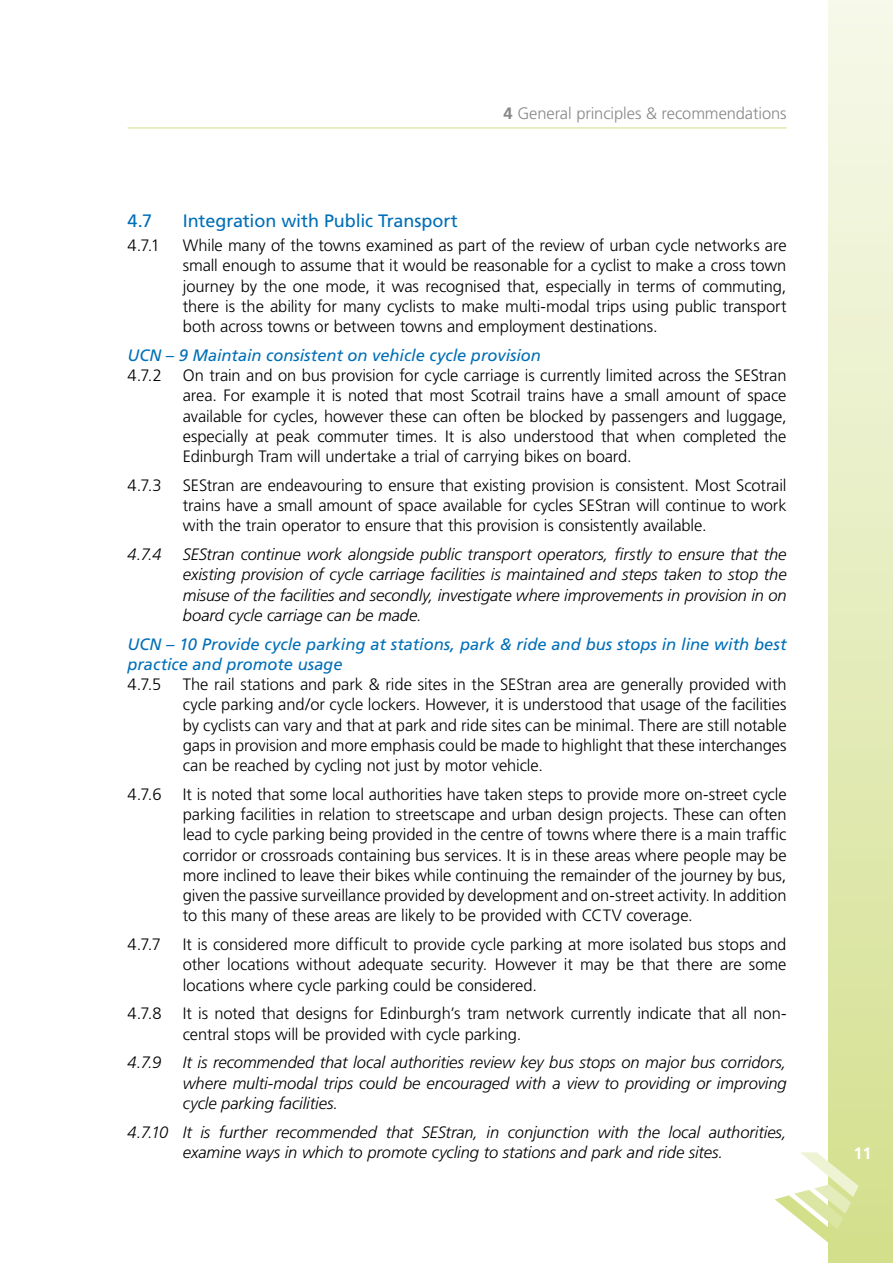
<style>
.page{position:relative;width:893px;height:1263px;background:#fff}
.page>*{position:absolute;margin:0;border:0;box-sizing:border-box;transform-origin:0 0}
.t1{font:18px "Frutiger";letter-spacing:-.005em;color:#006fb7}
.t2{font:300 16.5px/20.2px "Frutiger";letter-spacing:-.005em;color:#000;text-align:justify}
.t3{font:italic 300 16.5px/20.2px "Frutiger";letter-spacing:-.005em;color:#000;text-align:justify}
.t4{font:italic 16.5px/20.2px "Frutiger";letter-spacing:-.005em;color:#006fb7}
.t5{font:300 16.5px "Frutiger";letter-spacing:-.005em;color:#87888a}
.t6{font:700 16.5px "Frutiger";color:#fff}
.s1{font-weight:700}
</style>
<div class="page">
<hr style="left:128px;top:128px;width:659px;height:1px;background:#d3df89">
<div style="left:829px;top:0;width:64px;height:1263px;background:linear-gradient(to bottom,#f7f9eb,#d4df8d)"></div>
<svg style="left:775px;top:1152px;width:84px;height:92px"></svg>
<p class="t5" style="left:504px;top:104px;width:284px"><span class="s1">4</span> General principles &amp; recommendations</p>
<p class="t1" style="left:128px;top:210px;width:26px">4.7</p>
<p class="t1" style="left:183px;top:210px;width:277px">Integration with Public Transport</p>
<p class="t2" style="left:128px;top:236px;width:34px">4.7.1</p>
<p class="t2" style="left:183px;top:236px;width:605px">While many of the towns examined as part of the review of urban cycle networks are small enough to assume that it would be reasonable for a cyclist to make a cross town journey by the one mode, it was recognised that, especially in terms of commuting, there is the ability for many cyclists to make multi-modal trips using public transport both across towns or between towns and employment destinations.</p>
<p class="t4" style="left:128px;top:345px;width:415px">UCN – 9 Maintain consistent on vehicle cycle provision</p>
<p class="t2" style="left:128px;top:366px;width:36px">4.7.2</p>
<p class="t2" style="left:183px;top:366px;width:605px">On train and on bus provision for cycle carriage is currently limited across the SEStran area. For example it is noted that most Scotrail trains have a small amount of space available for cycles, however these can often be blocked by passengers and luggage, especially at peak commuter times. It is also understood that when completed the Edinburgh Tram will undertake a trial of carrying bikes on board.</p>
<p class="t2" style="left:128px;top:475px;width:36px">4.7.3</p>
<p class="t2" style="left:183px;top:475px;width:605px">SEStran are endeavouring to ensure that existing provision is consistent. Most Scotrail trains have a small amount of space available for cycles SEStran will continue to work with the train operator to ensure that this provision is consistently available.</p>
<p class="t3" style="left:128px;top:544px;width:36px">4.7.4</p>
<p class="t3" style="left:183px;top:544px;width:605px">SEStran continue work alongside public transport operators, firstly to ensure that the existing provision of cycle carriage facilities is maintained and steps taken to stop the misuse of the facilities and secondly, investigate where improvements in provision in on board cycle carriage can be made.</p>
<p class="t4" style="left:128px;top:634px;width:660px">UCN – 10 Provide cycle parking at stations, park &amp; ride and bus stops in line with best practice and promote usage</p>
<p class="t2" style="left:128px;top:674px;width:35px">4.7.5</p>
<p class="t2" style="left:183px;top:674px;width:605px">The rail stations and park &amp; ride sites in the SEStran area are generally provided with cycle parking and/or cycle lockers. However, it is understood that usage of the facilities by cyclists can vary and that at park and ride sites can be minimal. There are still notable gaps in provision and more emphasis could be made to highlight that these interchanges can be reached by cycling not just by motor vehicle.</p>
<p class="t2" style="left:128px;top:784px;width:35px">4.7.6</p>
<p class="t2" style="left:183px;top:784px;width:605px">It is noted that some local authorities have taken steps to provide more on-street cycle parking facilities in relation to streetscape and urban design projects. These can often lead to cycle parking being provided in the centre of towns where there is a main traffic corridor or crossroads containing bus services. It is in these areas where people may be more inclined to leave their bikes while continuing the remainder of the journey by bus, given the passive surveillance provided by development and on-street activity. In addition to this many of these areas are likely to be provided with CCTV coverage.</p>
<p class="t2" style="left:128px;top:934px;width:35px">4.7.7</p>
<p class="t2" style="left:183px;top:934px;width:605px">It is considered more difficult to provide cycle parking at more isolated bus stops and other locations without adequate security. However it may be that there are some locations where cycle parking could be considered.</p>
<p class="t2" style="left:128px;top:1004px;width:36px">4.7.8</p>
<p class="t2" style="left:183px;top:1004px;width:605px">It is noted that designs for Edinburgh’s tram network currently indicate that all non&shy;central stops will be provided with cycle parking.</p>
<p class="t3" style="left:128px;top:1053px;width:35px">4.7.9</p>
<p class="t3" style="left:183px;top:1053px;width:605px">It is recommended that local authorities review key bus stops on major bus corridors, where multi-modal trips could be encouraged with a view to providing or improving cycle parking facilities.</p>
<p class="t3" style="left:128px;top:1122px;width:661px;text-align:center">4.7.10 It is further recommended that SEStran, in conjunction with the local authorities, examine ways in which to promote cycling to stations and park and ride sites.</p>
<p class="t6" style="left:853px;top:1144px;width:20px">11</p>
</div>
